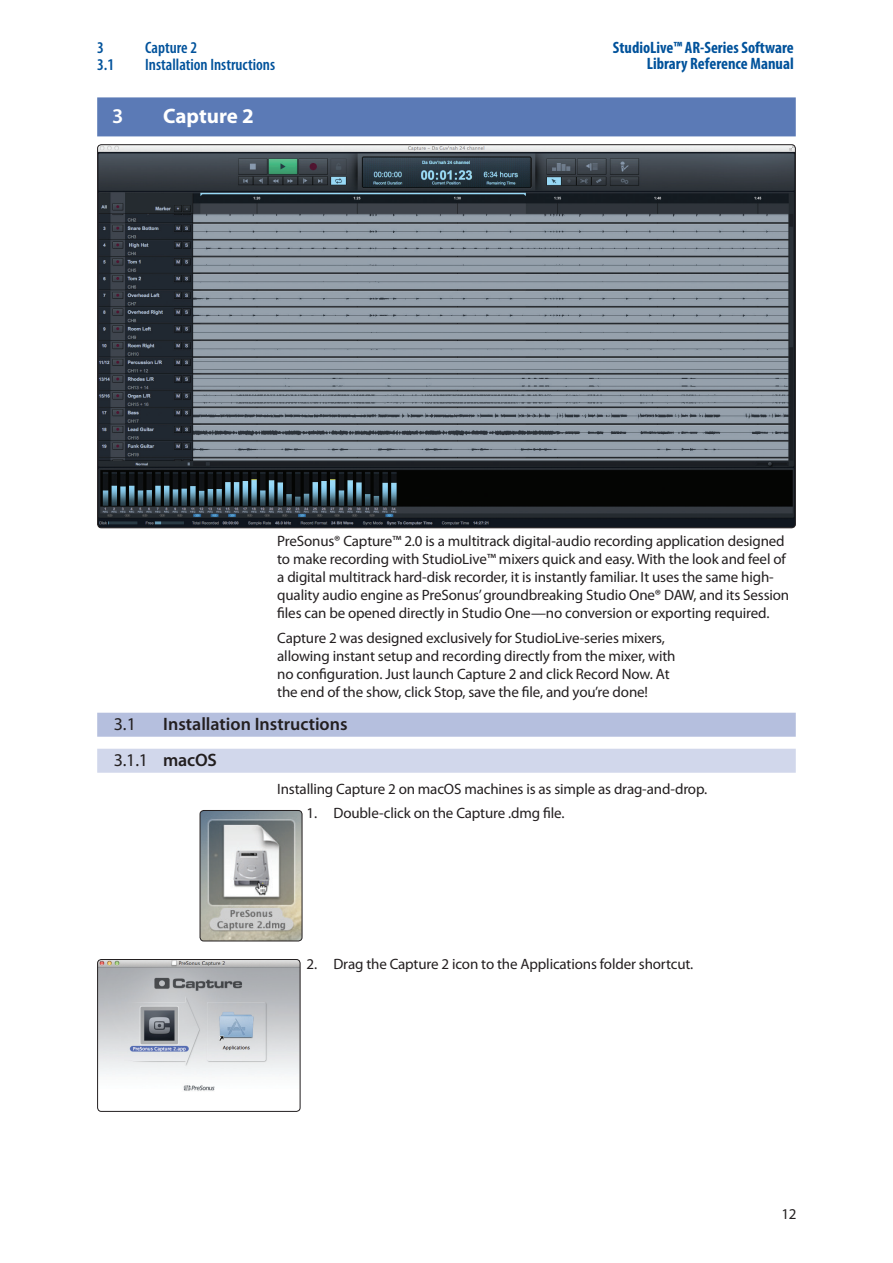
<style>
.page{position:relative;width:893px;height:1263px;background:#fff}
.page>*{position:absolute;margin:0;border:0;box-sizing:border-box;transform-origin:0 0}
.N_0_Chapter_Head{font:700 21px "Myriad Pro";color:#fff}
.N_0_Chapter_Head-2{font:600 21px "Myriad Pro";color:#fff}
._0_N_Section_Head{font:600 18px "Myriad Pro";color:#231f20}
._0_N_M_Subsection_He{font:18px "Myriad Pro";color:#231f20}
._0_N_Section_Head-2{font:18px "Myriad Pro";color:#231f20}
.t1{font:700 condensed 16.5px/16.5px "Myriad Pro";color:#01529b;text-align:right}
.t2{font:600 condensed 16.5px "Myriad Pro";color:#01529b}
.Body{font:15px/18px "Myriad Pro";letter-spacing:-.01em;color:#231f20}
.s1{font-weight:600}
</style>
<div class="page">
<div style="left:97px;top:97px;width:699px;height:39px;background:#5b7ab6"></div>
<div style="left:97px;top:713px;width:699px;height:24px;background:#b5bfde"></div>
<div style="left:97px;top:749px;width:699px;height:24px;background:#d1d7eb"></div>
<img style="left:98px;top:146px;width:697px;height:382px">
<img style="left:200px;top:810px;width:102px;height:131px">
<div style="left:200px;top:810px;width:102px;height:131px;border:1px solid #231f20;border-radius:4px"></div>
<img style="left:98px;top:959px;width:202px;height:152px">
<div style="left:97px;top:959px;width:203px;height:153px;border:1px solid #231f20;border-radius:4px"></div>
<p class="t2" style="left:97px;top:39px;width:8px">3</p>
<p class="t2" style="left:145px;top:39px;width:53px">Capture 2</p>
<p class="t2" style="left:97px;top:56px;width:19px">3.1</p>
<p class="t2" style="left:145px;top:56px;width:131px">Installation Instructions</p>
<p class="N_0_Chapter_Head-2" style="left:112px;top:104px;width:13px">3</p>
<p class="N_0_Chapter_Head" style="left:163px;top:104px;width:92px">Capture 2</p>
<p class="t1" style="left:613px;top:39px;width:182px">StudioLive™ AR-Series Software<br>Library Reference Manual</p>
<p class="Body" style="left:277px;top:532px;width:513px">PreSonus® Capture™ 2.0 is a multitrack digital-audio recording application designed to make recording with StudioLive™ mixers quick and easy. With the look and feel of a digital multitrack hard-disk recorder, it is instantly familiar. It uses the same high&shy;quality audio engine as PreSonus’ groundbreaking Studio One® DAW, and its Session files can be opened directly in Studio One—no conversion or exporting required.</p>
<p class="Body" style="left:277px;top:629px;width:400px">Capture 2 was designed exclusively for StudioLive-series mixers, allowing instant setup and recording directly from the mixer, with no configuration. Just launch Capture 2 and click Record Now. At the end of the show, click Stop, save the file, and you’re done!</p>
<p class="_0_N_Section_Head-2" style="left:114px;top:714px;width:24px">3.1</p>
<p class="_0_N_Section_Head" style="left:163px;top:714px;width:186px">Installation Instructions</p>
<p class="_0_N_M_Subsection_He" style="left:114px;top:750px;width:105px">3.1.1 <span class="s1">macOS</span></p>
<p class="Body" style="left:277px;top:780px;width:431px">Installing Capture 2 on macOS machines is as simple as drag-and-drop.</p>
<p class="Body" style="left:306px;top:805px;width:259px">1. Double-click on the Capture .dmg file.</p>
<p class="Body" style="left:306px;top:955px;width:388px">2. Drag the Capture 2 icon to the Applications folder shortcut.</p>
<p class="Body" style="left:781px;top:1205px;width:17px">12</p>
</div>
